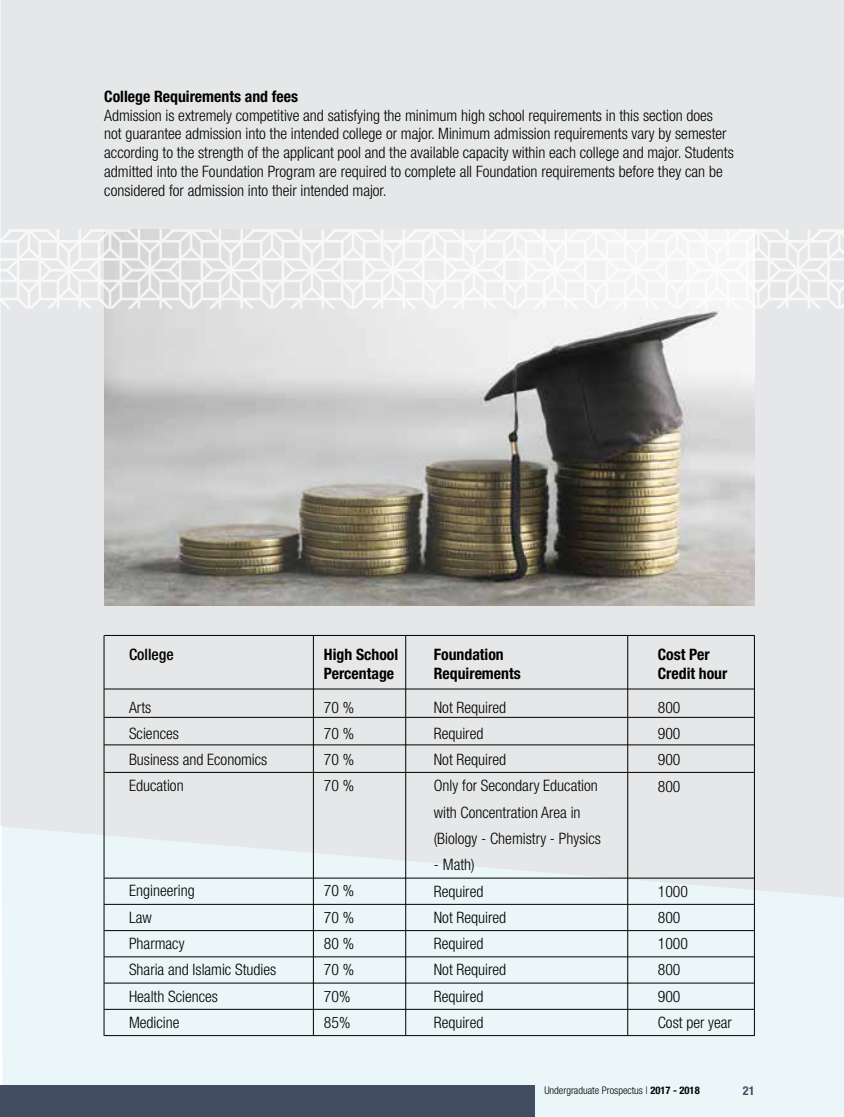
<style>
.page{position:relative;width:844px;height:1117px;background:#fff}
.page>*{position:absolute;margin:0;border:0;box-sizing:border-box;transform-origin:0 0}
.t1{font:300 condensed 15.75px/26.2px "Helvetica Neue";color:#000}
.t2{font:700 condensed 15.75px/18.9px "Helvetica Neue";color:#000}
.t3{font:500 condensed 15.75px "Helvetica Neue";color:#000}
.t4{font:700 condensed 12.25px "Helvetica Neue";color:#424d61}
.t5{font:300 condensed 10.5px "Helvetica Neue";color:#000}
.s1{font-weight:700}
</style>
<div class="page">
<div style="left:0;top:0;width:843px;height:1116px;background:#e6e7e8"></div>
<svg style="left:18px;top:826px;width:825px;height:290px;fill:#eaf6f7"></svg>
<hr style="left:0;top:0;width:1px;height:1116px;background:#eaf6f7">
<svg style="left:0;top:826px;width:18px;height:259px"></svg>
<img style="left:104px;top:308px;width:650px;height:297px">
<svg style="left:0;top:229px;width:843px;height:79px"></svg>
<hr style="left:104px;top:717px;width:650px;height:1px;background:#000">
<hr style="left:104px;top:688px;width:650px;height:1px;background:#000">
<hr style="left:104px;top:635px;width:650px;height:1px;background:#000">
<hr style="left:104px;top:635px;width:1px;height:400px;background:#000">
<hr style="left:313px;top:635px;width:1px;height:400px;background:#000">
<hr style="left:405px;top:635px;width:1px;height:400px;background:#000">
<hr style="left:627px;top:635px;width:1px;height:400px;background:#000">
<hr style="left:753px;top:635px;width:1px;height:400px;background:#000">
<hr style="left:104px;top:744px;width:650px;height:1px;background:#000">
<hr style="left:104px;top:772px;width:650px;height:1px;background:#000">
<hr style="left:104px;top:877px;width:650px;height:1px;background:#000">
<hr style="left:104px;top:903px;width:650px;height:1px;background:#000">
<hr style="left:104px;top:930px;width:650px;height:1px;background:#000">
<hr style="left:104px;top:956px;width:650px;height:1px;background:#000">
<hr style="left:104px;top:982px;width:650px;height:1px;background:#000">
<hr style="left:104px;top:1008px;width:650px;height:1px;background:#000">
<hr style="left:104px;top:1035px;width:650px;height:1px;background:#000">
<div style="left:0;top:1085px;width:535px;height:31px;background:#424d61"></div>
<p class="t2" style="left:104px;top:86px;width:195px">College Requirements and fees</p>
<p class="t1" style="left:104px;top:105px;width:631px;line-height:18.9px">Admission is extremely competitive and satisfying the minimum high school requirements in this section does not guarantee admission into the intended college or major. Minimum admission requirements vary by semester according to the strength of the applicant pool and the available capacity within each college and major. Students admitted into the Foundation Program are required to complete all Foundation requirements before they can be considered for admission into their intended major.</p>
<p class="t3" style="left:129px;top:645px;width:46px">College</p>
<p class="t2" style="left:324px;top:645px;width:76px">High School<br>Percentage</p>
<p class="t2" style="left:433px;top:645px;width:88px">Foundation<br>Requirements</p>
<p class="t2" style="left:657px;top:645px;width:71px">Cost Per<br>Credit hour</p>
<p class="t1" style="left:129px;top:693px;width:140px">Arts<br>Sciences<br>Business and Economics<br>Education</p>
<p class="t1" style="left:129px;top:877px;width:149px">Engineering<br>Law<br>Pharmacy<br>Sharia and Islamic Studies<br>Health Sciences<br>Medicine</p>
<p class="t1" style="left:324px;top:693px;width:32px;text-align:justify">70 % 70 % 70 % 70 %</p>
<p class="t1" style="left:324px;top:877px;width:32px">70 %<br>70 %<br>80 %<br>70 %<br>70%<br>85%</p>
<p class="t1" style="left:433px;top:693px;width:169px">Not Required<br>Required<br>Not Required<br>Only for Secondary Education with Concentration Area in (Biology - Chemistry - Physics</p>
<p class="t1" style="left:433px;top:851px;width:74px">- Math)<br>Required<br>Not Required<br>Required<br>Not Required<br>Required<br>Required</p>
<p class="t1" style="left:657px;top:693px;width:24px;text-align:justify">800<br>900<br>900<br>800</p>
<p class="t1" style="left:657px;top:877px;width:76px">1000<br>800<br>1000<br>800<br>900<br>Cost per year</p>
<p class="t5" style="left:544px;top:1083px;width:157px">Undergraduate Prospectus | <span class="s1">2017 - 2018</span></p>
<p class="t4" style="left:742px;top:1083px;width:13px">21</p>
</div>
